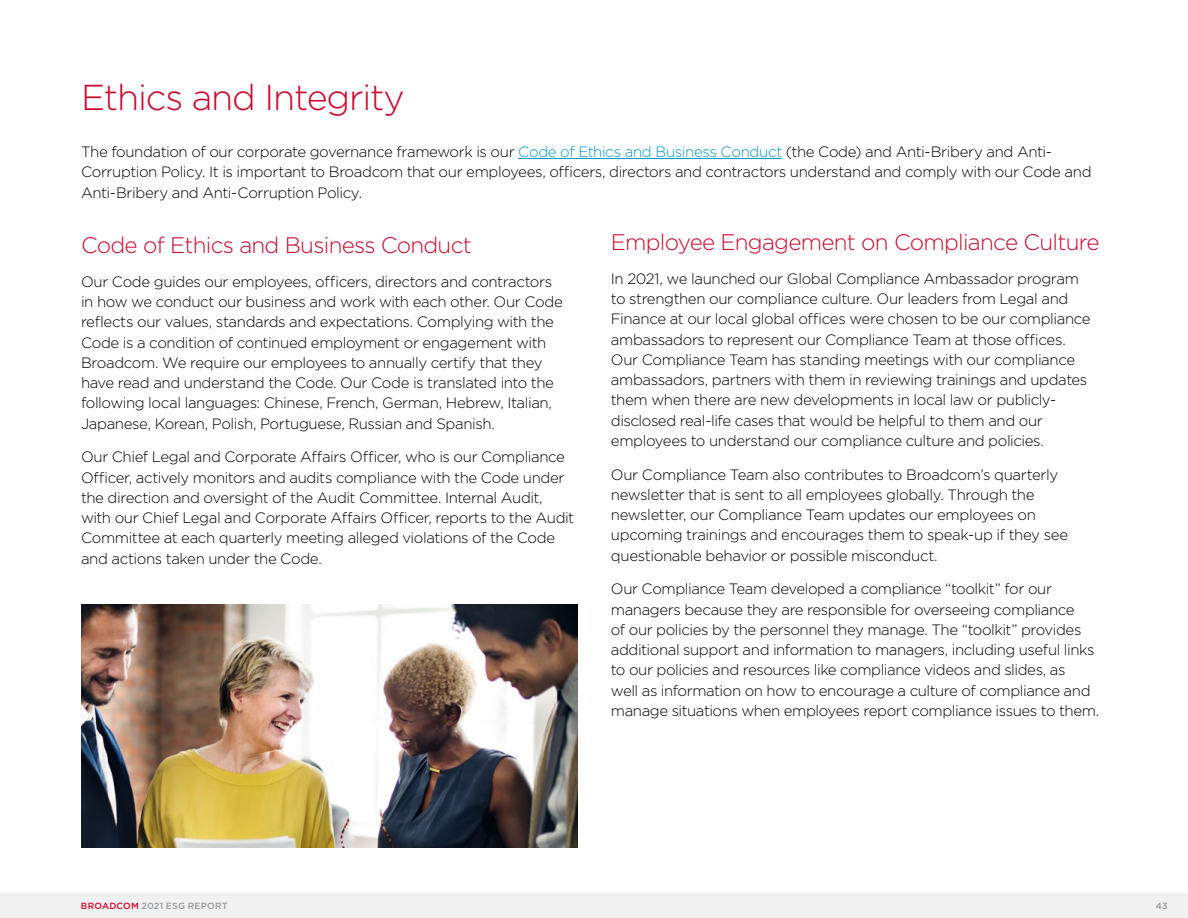
<style>
.page{position:relative;width:1188px;height:918px;background:#fff}
.page>*{position:absolute;margin:0;border:0;box-sizing:border-box;transform-origin:0 0}
.H2_Section_Header{font:300 36px "Gotham";letter-spacing:-.03em;color:#cc0a2e}
.H3_Subsection_Header{font:300 22.5px "Gotham";letter-spacing:-.03em;color:#cc0a2e}
.t1{font:300 15px/20.2px "Gotham";letter-spacing:-.025em;color:#000}
.t2{font:500 9px "Gotham";letter-spacing:.025em;color:#96999c}
.s1{color:#0099c7}
.s2{color:#cc0a2e}
</style>
<div class="page">
<hr style="left:518px;top:158px;width:264px;height:1px;background:#0099c7">
<img style="left:81px;top:605px;width:496px;height:243px">
<div style="left:0;top:893px;width:1188px;height:25px;background:#f1f1f1"></div>
<p class="H2_Section_Header" style="left:81px;top:74px;width:325px">Ethics and Integrity</p>
<p class="t1" style="left:81px;top:141px;width:1012px">The foundation of our corporate governance framework is our <span class="s1">Code of Ethics and Business Conduct</span> (the Code) and Anti-Bribery and Anti-<br>Corruption Policy. It is important to Broadcom that our employees, officers, directors and contractors understand and comply with our Code and<br>Anti-Bribery and Anti-Corruption Policy.</p>
<p class="H3_Subsection_Header" style="left:81px;top:231px;width:392px">Code of Ethics and Business Conduct</p>
<p class="t1" style="left:81px;top:271px;width:483px">Our Code guides our employees, officers, directors and contractors in how we conduct our business and work with each other. Our Code reflects our values, standards and expectations. Complying with the Code is a condition of continued employment or engagement with Broadcom. We require our employees to annually certify that they have read and understand the Code. Our Code is translated into the following local languages: Chinese, French, German, Hebrew, Italian, Japanese, Korean, Polish, Portuguese, Russian and Spanish.</p>
<p class="t1" style="left:81px;top:446px;width:495px">Our Chief Legal and Corporate Affairs Officer, who is our Compliance Officer, actively monitors and audits compliance with the Code under the direction and oversight of the Audit Committee. Internal Audit, with our Chief Legal and Corporate Affairs Officer, reports to the Audit Committee at each quarterly meeting alleged violations of the Code and actions taken under the Code.</p>
<p class="H3_Subsection_Header" style="left:611px;top:228px;width:490px">Employee Engagement on Compliance Culture</p>
<p class="t1" style="left:611px;top:268px;width:481px">In 2021, we launched our Global Compliance Ambassador program to strengthen our compliance culture. Our leaders from Legal and Finance at our local global offices were chosen to be our compliance ambassadors to represent our Compliance Team at those offices.<br>Our Compliance Team has standing meetings with our compliance ambassadors, partners with them in reviewing trainings and updates them when there are new developments in local law or publicly&shy;disclosed real-life cases that would be helpful to them and our employees to understand our compliance culture and policies.</p>
<p class="t1" style="left:611px;top:464px;width:459px">Our Compliance Team also contributes to Broadcom’s quarterly newsletter that is sent to all employees globally. Through the newsletter, our Compliance Team updates our employees on upcoming trainings and encourages them to speak-up if they see questionable behavior or possible misconduct.</p>
<p class="t1" style="left:611px;top:578px;width:490px">Our Compliance Team developed a compliance “toolkit” for our managers because they are responsible for overseeing compliance<br>of our policies by the personnel they manage. The “toolkit” provides additional support and information to managers, including useful links to our policies and resources like compliance videos and slides, as<br>well as information on how to encourage a culture of compliance and manage situations when employees report compliance issues to them.</p>
<p class="t2" style="left:81px;top:900px;width:148px"><span class="s2">BROADCOM</span> 2021 ESG REPORT</p>
<p class="t2" style="left:1156px;top:900px;width:13px">43</p>
</div>
